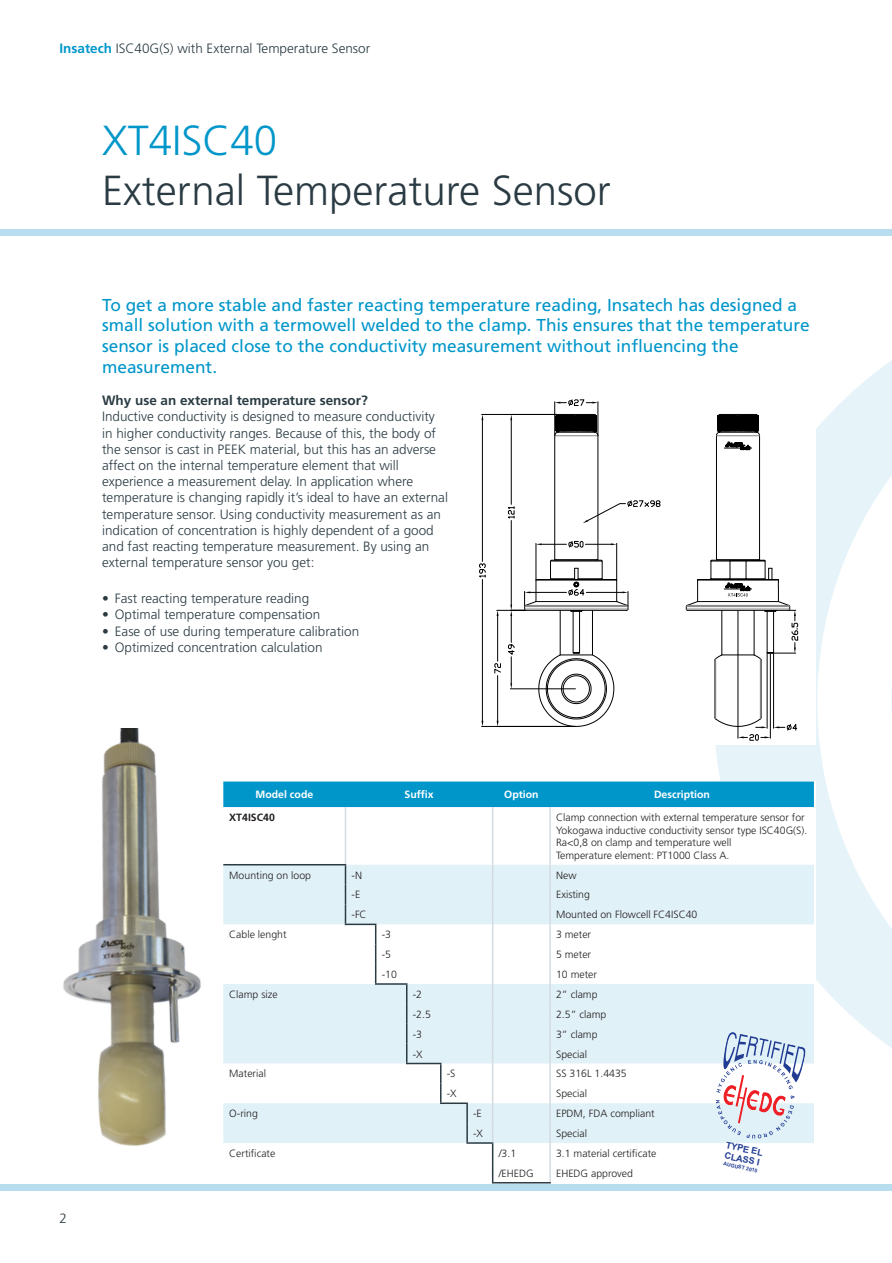
<style>
.page{position:relative;width:892px;height:1263px;background:#fff}
.page>*{position:absolute;margin:0;border:0;box-sizing:border-box;transform-origin:0 0}
.Insatech_overskrift{font:300 42px "Frutiger";color:#2a3b43}
.Insatech_overskrift-2{font:300 42px "Frutiger";color:#0096ca}
.Insatech_mellem_blå{font:17.25px/20.7px "Frutiger";color:#0096ca}
.Insatech_brød{font:300 13.5px/16.2px "Frutiger";color:#2a3b43}
.Insatech_brød_bold{font:700 13.5px "Frutiger";color:#2a3b43}
.t1{font:300 10.5px "Frutiger";color:#231f20}
.t2{font:700 10.5px "Frutiger";color:#fff}
.t3{font:700 10.5px "Frutiger";color:#231f20}
.t4{font:700 9px/10.4px "Arial";color:#223c93}
.t5{font:700 5.1px "Arial";color:#223c93}
.s1{font-weight:700;color:#0096ca}
</style>
<div class="page">
<img style="left:63px;top:728px;width:138px;height:418px">
<div style="left:0;top:230px;width:892px;height:6px;background:#b7ddef"></div>
<div style="left:0;top:1184px;width:892px;height:7px;background:#b7ddef"></div>
<svg style="left:715px;top:360px;width:177px;height:688px"></svg>
<svg style="left:888px;top:398px;width:4px;height:496px"></svg>
<div style="left:223px;top:781px;width:592px;height:403px;background:#fff"></div>
<div style="left:223px;top:781px;width:591px;height:26px;background:#0096ca"></div>
<svg style="left:223px;top:865px;width:591px;height:278px;fill:#e1f1f8"></svg>
<hr style="left:223px;top:864px;width:123px;height:1px;background:#2a3b43">
<svg style="left:345px;top:865px;width:1px;height:59px"></svg>
<hr style="left:345px;top:924px;width:31px;height:1px;background:#2a3b43">
<hr style="left:375px;top:983px;width:32px;height:2px;background:#2a3b43">
<hr style="left:406px;top:1063px;width:35px;height:1px;background:#2a3b43">
<hr style="left:440px;top:1102px;width:28px;height:2px;background:#2a3b43">
<hr style="left:466px;top:1142px;width:27px;height:2px;background:#2a3b43">
<svg style="left:466px;top:1104px;width:2px;height:38px"></svg>
<svg style="left:440px;top:1064px;width:1px;height:38px"></svg>
<svg style="left:406px;top:985px;width:1px;height:78px"></svg>
<svg style="left:375px;top:925px;width:1px;height:58px"></svg>
<hr style="left:345px;top:807px;width:1px;height:57px;background:#d3dbe1">
<hr style="left:492px;top:807px;width:1px;height:58px;background:#d3dbe1">
<svg style="left:492px;top:865px;width:1px;height:317px"></svg>
<hr style="left:549px;top:807px;width:2px;height:58px;background:#d3dbe1">
<hr style="left:549px;top:865px;width:2px;height:20px;background:#d3dbe1">
<svg style="left:549px;top:885px;width:2px;height:19px"></svg>
<hr style="left:549px;top:904px;width:2px;height:20px;background:#d3dbe1">
<hr style="left:549px;top:924px;width:2px;height:20px;background:#d3dbe1">
<hr style="left:549px;top:944px;width:2px;height:20px;background:#d3dbe1">
<hr style="left:549px;top:964px;width:2px;height:20px;background:#d3dbe1">
<hr style="left:549px;top:984px;width:2px;height:20px;background:#d3dbe1">
<hr style="left:549px;top:1004px;width:2px;height:20px;background:#d3dbe1">
<hr style="left:549px;top:1024px;width:2px;height:20px;background:#d3dbe1">
<svg style="left:549px;top:1044px;width:2px;height:19px"></svg>
<hr style="left:549px;top:1063px;width:2px;height:20px;background:#d3dbe1">
<hr style="left:549px;top:1083px;width:2px;height:20px;background:#d3dbe1">
<hr style="left:549px;top:1103px;width:2px;height:20px;background:#d3dbe1">
<hr style="left:549px;top:1123px;width:2px;height:20px;background:#d3dbe1">
<hr style="left:549px;top:1143px;width:2px;height:20px;background:#d3dbe1">
<svg style="left:549px;top:1163px;width:2px;height:19px"></svg>
<hr style="left:492px;top:1182px;width:59px;height:1px;background:#2a3b43">
<svg style="left:479px;top:395px;width:336px;height:350px"></svg>
<svg style="left:685px;top:402px;width:113px;height:259px"></svg>
<svg style="left:715px;top:1032px;width:91px;height:106px"></svg>
<p class="Insatech_brød" style="left:60px;top:40px;width:312px"><span class="s1">Insatech</span> ISC40G(S) with External Temperature Sensor</p>
<p class="Insatech_overskrift-2" style="left:102px;top:117px;width:177px">XT4ISC40</p>
<p class="Insatech_overskrift" style="left:102px;top:167px;width:510px">External Temperature Sensor</p>
<p class="Insatech_mellem_blå" style="left:102px;top:294px;width:709px">To get a more stable and faster reacting temperature reading, Insatech has designed a small solution with a termowell welded to the clamp. This ensures that the temperature sensor is placed close to the conductivity measurement without influencing the measurement.</p>
<p class="Insatech_brød_bold" style="left:102px;top:392px;width:267px">Why use an external temperature sensor?</p>
<p class="Insatech_brød" style="left:102px;top:409px;width:347px">Inductive conductivity is designed to measure conductivity in higher conductivity ranges. Because of this, the body of the sensor is cast in PEEK material, but this has an adverse affect on the internal temperature element that will experience a measurement delay. In application where temperature is changing rapidly it’s ideal to have an external temperature sensor. Using conductivity measurement as an indication of concentration is highly dependent of a good and fast reacting temperature measurement. By using an external temperature sensor you get:</p>
<p class="Insatech_brød" style="left:102px;top:591px;width:209px">• Fast reacting temperature reading</p>
<p class="Insatech_brød" style="left:102px;top:607px;width:220px">• Optimal temperature compensation</p>
<p class="Insatech_brød" style="left:102px;top:623px;width:259px">• Ease of use during temperature calibration</p>
<p class="Insatech_brød" style="left:102px;top:639px;width:222px">• Optimized concentration calculation</p>
<p class="Insatech_brød" style="left:60px;top:1211px;width:9px">2</p>
<p class="t2" style="left:255px;top:788px;width:59px">Model code</p>
<p class="t2" style="left:404px;top:788px;width:31px">Suffix</p>
<p class="t2" style="left:504px;top:788px;width:36px">Option</p>
<p class="t2" style="left:654px;top:788px;width:57px">Description</p>
<p class="t3" style="left:229px;top:811px;width:47px">XT4ISC40</p>
<p class="t1" style="left:556px;top:811px;width:250px">Clamp connection with external temperature sensor for</p>
<p class="t1" style="left:556px;top:824px;width:253px">Yokogawa inductive conductivity sensor type ISC40G(S).</p>
<p class="t1" style="left:556px;top:836px;width:177px">Ra&lt;0,8 on clamp and temperature well</p>
<p class="t1" style="left:556px;top:849px;width:175px">Temperature element: PT1000 Class A.</p>
<p class="t1" style="left:229px;top:869px;width:83px">Mounting on loop</p>
<p class="t1" style="left:351px;top:869px;width:12px">-N</p>
<p class="t1" style="left:556px;top:869px;width:22px">New</p>
<p class="t1" style="left:351px;top:889px;width:10px">-E</p>
<p class="t1" style="left:556px;top:889px;width:35px">Existing</p>
<p class="t1" style="left:351px;top:909px;width:17px">-FC</p>
<p class="t1" style="left:556px;top:909px;width:143px">Mounted on Flowcell FC4ISC40</p>
<p class="t1" style="left:229px;top:929px;width:59px">Cable lenght</p>
<p class="t1" style="left:382px;top:929px;width:11px">-3</p>
<p class="t1" style="left:556px;top:929px;width:36px">3 meter</p>
<p class="t1" style="left:382px;top:948px;width:11px">-5</p>
<p class="t1" style="left:556px;top:948px;width:36px">5 meter</p>
<p class="t1" style="left:382px;top:968px;width:17px">-10</p>
<p class="t1" style="left:556px;top:968px;width:42px">10 meter</p>
<p class="t1" style="left:229px;top:988px;width:50px">Clamp size</p>
<p class="t1" style="left:413px;top:988px;width:11px">-2</p>
<p class="t1" style="left:556px;top:988px;width:43px">2” clamp</p>
<p class="t1" style="left:413px;top:1008px;width:20px">-2.5</p>
<p class="t1" style="left:556px;top:1008px;width:52px">2.5” clamp</p>
<p class="t1" style="left:413px;top:1028px;width:11px">-3</p>
<p class="t1" style="left:556px;top:1028px;width:43px">3” clamp</p>
<p class="t1" style="left:413px;top:1048px;width:11px">-X</p>
<p class="t1" style="left:556px;top:1048px;width:32px">Special</p>
<p class="t1" style="left:229px;top:1068px;width:38px">Material</p>
<p class="t1" style="left:447px;top:1068px;width:10px">-S</p>
<p class="t1" style="left:556px;top:1068px;width:72px">SS 316L 1.4435</p>
<p class="t1" style="left:447px;top:1088px;width:11px">-X</p>
<p class="t1" style="left:556px;top:1088px;width:32px">Special</p>
<p class="t1" style="left:229px;top:1107px;width:30px">O-ring</p>
<p class="t1" style="left:473px;top:1107px;width:10px">-E</p>
<p class="t1" style="left:556px;top:1107px;width:100px">EPDM, FDA compliant</p>
<p class="t1" style="left:473px;top:1127px;width:11px">-X</p>
<p class="t1" style="left:556px;top:1127px;width:32px">Special</p>
<p class="t1" style="left:229px;top:1147px;width:48px">Certificate</p>
<p class="t1" style="left:498px;top:1147px;width:19px">/3.1</p>
<p class="t1" style="left:556px;top:1147px;width:102px">3.1 material certificate</p>
<p class="t1" style="left:498px;top:1167px;width:37px">/EHEDG</p>
<p class="t1" style="left:556px;top:1167px;width:78px">EHEDG approved</p>
<p class="t4" style="left:727px;top:1140px;width:39px;rotate:12deg">TYPE EL<br>CLASS I</p>
<p class="t5" style="left:724px;top:1160px;width:36px;rotate:12deg">AUGUST 2015</p>
</div>
